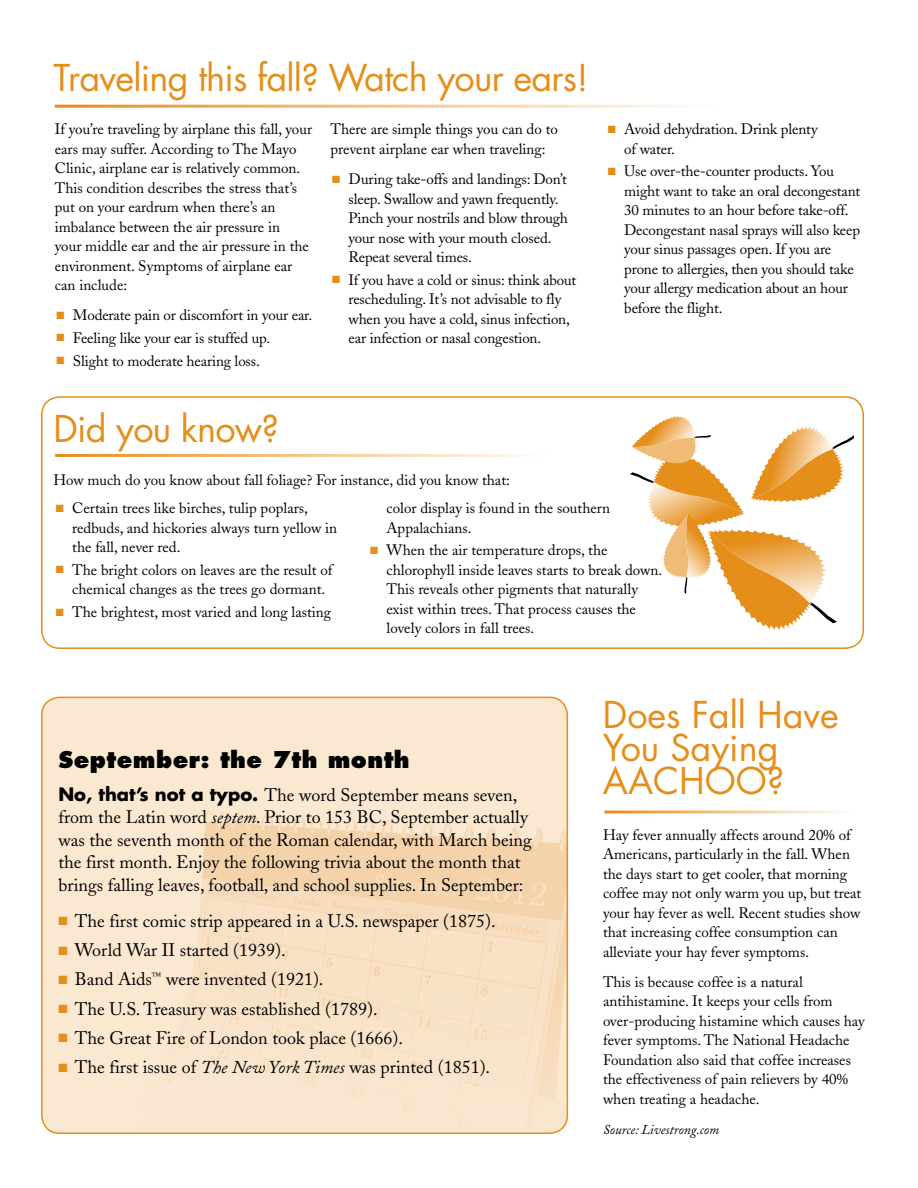
<style>
.page{position:relative;width:918px;height:1188px;background:#fff}
.page>*{position:absolute;margin:0;border:0;box-sizing:border-box;transform-origin:0 0}
.t1{font:36px "Futura";letter-spacing:-.02em;color:#e58e1a}
.t2{font:36px/33px "Futura";color:#e58e1a}
.t3{font:800 22.5px "Futura";letter-spacing:.02em;color:#000}
.t4{font:18px/22.5px "Adobe Caslon";color:#000}
.t5{font:15px/19.5px "Adobe Caslon";color:#000}
.t6{font:italic 13.5px "Adobe Caslon";color:#000}
.s1{color:#e58e1a}
.s2{font-family:"Futura";font-weight:700}
.s3{font-style:italic}
</style>
<div class="page">
<div style="left:42px;top:697px;width:525px;height:436px;background:#fae8d1;border-radius:18px"></div>
<img style="left:145px;top:811px;width:422px;height:322px">
<div style="left:41px;top:697px;width:527px;height:437px;border:2px solid #e58e1a;border-radius:18px"></div>
<div style="left:41px;top:396px;width:823px;height:253px;border:2px solid #e58e1a;border-radius:18px"></div>
<svg style="left:630px;top:416px;width:224px;height:214px"></svg>
<h1 class="t1" style="left:53px;top:53px;width:537px">Traveling this fall? Watch your ears!</h1>
<p class="t5" style="left:55px;top:120px;width:259px">If you’re traveling by airplane this fall, your ears may suffer. According to The Mayo Clinic, airplane ear is relatively common.<br>This condition describes the stress that’s put on your eardrum when there’s an imbalance between the air pressure in<br>your middle ear and the air pressure in the environment. Symptoms of airplane ear can include:</p>
<p class="t5" style="left:56px;top:306px;width:257px"><span class="s1">■</span> Moderate pain or discomfort in your ear.</p>
<p class="t5" style="left:56px;top:328px;width:215px"><span class="s1">■</span> Feeling like your ear is stuffed up.</p>
<p class="t5" style="left:56px;top:351px;width:205px"><span class="s1">■</span> Slight to moderate hearing loss.</p>
<h1 class="t1" style="left:53px;top:404px;width:227px">Did you know?</h1>
<p class="t5" style="left:331px;top:120px;width:229px">There are simple things you can do to prevent airplane ear when traveling:</p>
<p class="t5" style="left:349px;top:169px;width:221px;text-indent:-16px"><span class="s1">■</span> During take-offs and landings: Don’t sleep. Swallow and yawn frequently.<br>Pinch your nostrils and blow through your nose with your mouth closed.<br>Repeat several times.</p>
<p class="t5" style="left:349px;top:270px;width:229px;text-indent:-16px"><span class="s1">■</span> If you have a cold or sinus: think about rescheduling. It’s not advisable to fly when you have a cold, sinus infection, ear infection or nasal congestion.</p>
<p class="t5" style="left:53px;top:470px;width:458px">How much do you know about fall foliage? For instance, did you know that:</p>
<p class="t5" style="left:624px;top:120px;width:195px;text-indent:-16px"><span class="s1">■</span> Avoid dehydration. Drink plenty of water.</p>
<p class="t5" style="left:624px;top:162px;width:238px;text-indent:-16px"><span class="s1">■</span> Use over-the-counter products. You might want to take an oral decongestant 30 minutes to an hour before take-off.<br>Decongestant nasal sprays will also keep your sinus passages open. If you are prone to allergies, then you should take your allergy medication about an hour before the flight.</p>
<p class="t5" style="left:72px;top:499px;width:266px;text-indent:-16px"><span class="s1">■</span> Certain trees like birches, tulip poplars, redbuds, and hickories always turn yellow in the fall, never red.</p>
<p class="t5" style="left:72px;top:560px;width:262px;text-indent:-16px"><span class="s1">■</span> The bright colors on leaves are the result of chemical changes as the trees go dormant.</p>
<p class="t5" style="left:56px;top:602px;width:277px"><span class="s1">■</span> The brightest, most varied and long lasting</p>
<p class="t5" style="left:387px;top:499px;width:225px">color display is found in the southern<br>Appalachians.</p>
<p class="t5" style="left:387px;top:541px;width:277px;text-indent:-16px"><span class="s1">■</span> When the air temperature drops, the chlorophyll inside leaves starts to break down.<br>This reveals other pigments that naturally exist within trees. That process causes the lovely colors in fall trees.</p>
<h2 class="t3" style="left:58px;top:746px;width:353px">September: the 7th month</h2>
<p class="t4" style="left:58px;top:784px;width:475px"><span class="s2">No, that’s not a typo.</span> The word September means seven, from the Latin word <span class="s3">septem</span>. Prior to 153 BC, September actually was the seventh month of the Roman calendar, with March being the first month. Enjoy the following trivia about the month that brings falling leaves, football, and school supplies. In September:</p>
<p class="t4" style="left:58px;top:910px;width:439px"><span class="s1">■</span> The first comic strip appeared in a U.S. newspaper (1875).</p>
<p class="t4" style="left:58px;top:939px;width:229px"><span class="s1">■</span> World War II started (1939).</p>
<p class="t4" style="left:58px;top:968px;width:267px"><span class="s1">■</span> Band Aids<sup>™</sup> were invented (1921).</p>
<p class="t4" style="left:58px;top:998px;width:321px"><span class="s1">■</span> The U.S. Treasury was established (1789).</p>
<p class="t4" style="left:58px;top:1027px;width:346px"><span class="s1">■</span> The Great Fire of London took place (1666).</p>
<p class="t4" style="left:58px;top:1056px;width:433px"><span class="s1">■</span> The first issue of <span class="s3">The New York Times</span> was printed (1851).</p>
<h1 class="t2" style="left:603px;top:698px;width:238px">Does Fall Have<br>You Saying<br>AACHOO?</h1>
<p class="t5" style="left:603px;top:825px;width:260px">Hay fever annually affects around 20% of Americans, particularly in the fall. When the days start to get cooler, that morning coffee may not only warm you up, but treat your hay fever as well. Recent studies show that increasing coffee consumption can alleviate your hay fever symptoms.</p>
<p class="t5" style="left:603px;top:972px;width:263px">This is because coffee is a natural antihistamine. It keeps your cells from over-producing histamine which causes hay fever symptoms. The National Headache Foundation also said that coffee increases the effectiveness of pain relievers by 40% when treating a headache.</p>
<p class="t6" style="left:603px;top:1122px;width:118px">Source: Livestrong.com</p>
</div>
